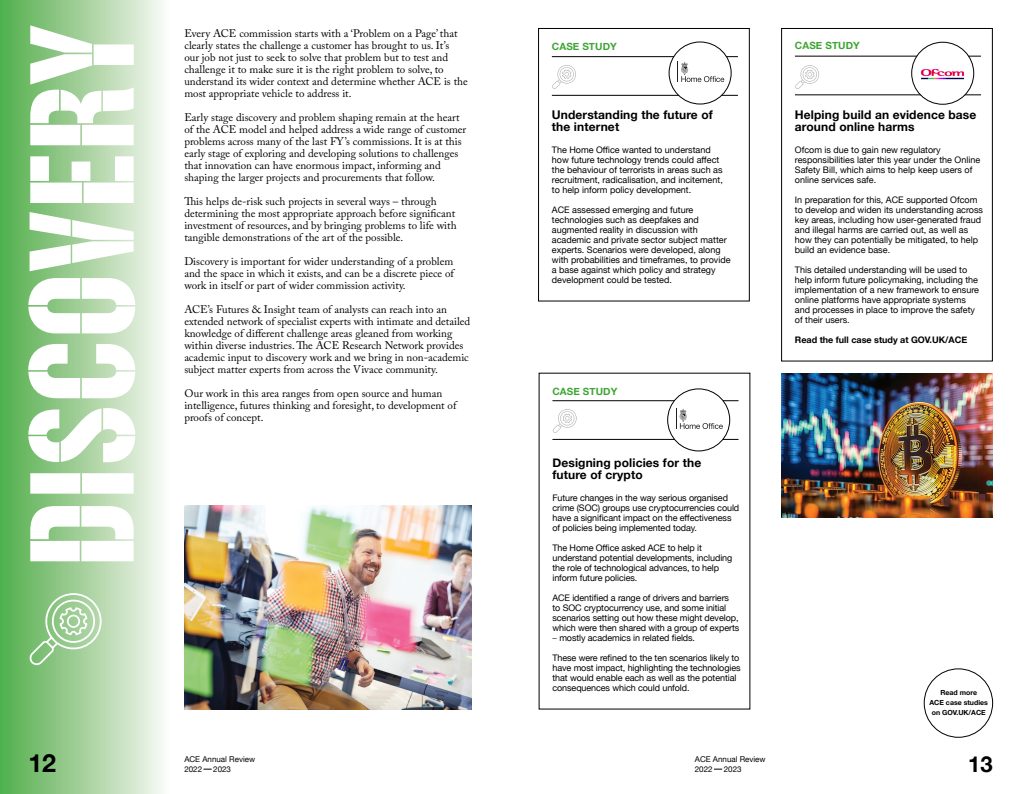
<style>
.page{position:relative;width:1021px;height:794px;background:#fff}
.page>*{position:absolute;margin:0;border:0;box-sizing:border-box;transform-origin:0 0}
.t1{font:148px "Ace Stencil";color:#fff}
.t2{font:700 25px "Helvetica Neue";color:#000}
.t3{font:700 22px "Helvetica Neue";color:#000}
.t4{font:700 12px/12px "Helvetica Neue";letter-spacing:.01em;color:#000}
.t5{font:11px/12px "Adobe Caslon Pro";color:#000}
.t6{font:700 10px "Helvetica Neue";letter-spacing:.01em;color:#3fa535}
.t7{font:9px/10px "Helvetica Neue";color:#000}
.t8{font:700 9px "Helvetica Neue";color:#000}
.t9{font:8px/9.5px "Helvetica Neue";color:#000}
.t10{font:700 7px "Helvetica Neue";color:#000}
.s1{font-family:"Adobe Caslon Pro"}
</style>
<div class="page">
<div style="left:0;top:0;width:170px;height:794px;background:linear-gradient(to right,#52ad4a,#fbf9f6)"></div>
<div style="left:538px;top:28px;width:211px;height:273px;border:1px solid #000"></div>
<img style="left:184px;top:505px;width:287px;height:204px">
<svg style="left:552px;top:65px;width:24px;height:24px"></svg>
<hr style="left:552px;top:56px;width:186px;height:1px;background:#000">
<hr style="left:552px;top:95px;width:186px;height:1px;background:#000">
<div style="left:781px;top:28px;width:211px;height:333px;border:1px solid #000"></div>
<svg style="left:795px;top:65px;width:24px;height:24px"></svg>
<hr style="left:795px;top:56px;width:186px;height:1px;background:#000">
<hr style="left:795px;top:95px;width:186px;height:1px;background:#000">
<svg style="left:552px;top:409px;width:25px;height:24px"></svg>
<hr style="left:552px;top:400px;width:186px;height:1px;background:#000">
<hr style="left:552px;top:439px;width:186px;height:1px;background:#000">
<svg style="left:29px;top:592px;width:73px;height:73px;background:#a6d29f"></svg>
<div style="left:911px;top:42px;width:62px;height:62px;background:#fff;border-radius:50%"></div>
<div style="left:911px;top:42px;width:62px;height:62px;border:1px solid #000;border-radius:50%"></div>
<img style="left:920px;top:68px;width:45px;height:12px">
<img style="left:781px;top:373px;width:211px;height:144px">
<div style="left:923px;top:668px;width:69px;height:69px;border:1px solid #000;border-radius:50%"></div>
<div style="left:669px;top:42px;width:62px;height:62px;background:#fff;border-radius:50%"></div>
<div style="left:669px;top:42px;width:62px;height:62px;border:1px solid #000;border-radius:50%"></div>
<svg style="left:677px;top:62px;width:47px;height:20px"></svg>
<div style="left:667px;top:389px;width:62px;height:62px;background:#fff;border-radius:50%"></div>
<div style="left:667px;top:389px;width:63px;height:62px;border:1px solid #000;border-radius:50%"></div>
<svg style="left:676px;top:409px;width:46px;height:20px"></svg>
<p class="t1" style="left:28px;top:568px;width:545px;rotate:-90deg">DISCOVERY</p>
<p class="t5" style="left:184px;top:27px;width:285px">Every ACE commission starts with a ‘Problem on a Page’ that clearly states the challenge a customer has brought to us. It’s<br>our job not just to seek to solve that problem but to test and challenge it to make sure it is the right problem to solve, to understand its wider context and determine whether ACE is the most appropriate vehicle to address it.</p>
<p class="t5" style="left:184px;top:111px;width:283px">Early stage discovery and problem shaping remain at the heart of the ACE model and helped address a wide range of customer problems across many of the last FY’s commissions. It is at this early stage of exploring and developing solutions to challenges that innovation can have enormous impact, informing and shaping the larger projects and procurements that follow.</p>
<p class="t5" style="left:184px;top:195px;width:274px">This helps de-risk such projects in several ways – through determining the most appropriate approach before significant investment of resources, and by bringing problems to life with tangible demonstrations of the art of the possible.</p>
<p class="t5" style="left:184px;top:255px;width:271px;text-align:justify">Discovery is important for wider understanding of a problem and the space in which it exists, and can be a discrete piece of work in itself or part of wider commission activity.</p>
<p class="t5" style="left:184px;top:303px;width:287px">ACE’s Futures &amp; Insight team of analysts can reach into an extended network of specialist experts with intimate and detailed knowledge of different challenge areas gleaned from working within diverse industries. The ACE Research Network provides academic input to discovery work and we bring in non-academic subject matter experts from across the Vivace community.</p>
<p class="t5" style="left:184px;top:387px;width:274px">Our work in this area ranges from open source and human intelligence, futures thinking and foresight, to development of proofs of concept.</p>
<p class="t6" style="left:552px;top:38px;width:67px">CASE STUDY</p>
<p class="t4" style="left:552px;top:109px;width:162px">Understanding the future of the internet</p>
<p class="t7" style="left:552px;top:146px;width:172px">The Home Office wanted to understand how future technology trends could affect the behaviour of terrorists in areas such as recruitment, radicalisation, and incitement, to help inform policy development.</p>
<p class="t7" style="left:552px;top:206px;width:180px">ACE assessed emerging and future technologies such as deepfakes and augmented reality in discussion with academic and private sector subject matter experts. Scenarios were developed, along with probabilities and timeframes, to provide a base against which policy and strategy development could be tested.</p>
<p class="t6" style="left:552px;top:384px;width:67px">CASE STUDY</p>
<p class="t4" style="left:552px;top:457px;width:150px">Designing policies for the</p>
<p class="t4" style="left:552px;top:469px;width:92px">future of crypto</p>
<p class="t7" style="left:552px;top:493px;width:188px">Future changes in the way serious organised crime (SOC) groups use cryptocurrencies could have a significant impact on the effectiveness of policies being implemented today.</p>
<p class="t7" style="left:552px;top:543px;width:181px">The Home Office asked ACE to help it understand potential developments, including the role of technological advances, to help inform future policies.</p>
<p class="t7" style="left:552px;top:593px;width:188px">ACE identified a range of drivers and barriers<br>to SOC cryptocurrency use, and some initial scenarios setting out how these might develop, which were then shared with a group of experts</p>
<p class="t7" style="left:552px;top:633px;width:144px"><span class="s1">–</span> mostly academics in related fields.</p>
<p class="t7" style="left:552px;top:653px;width:190px">These were refined to the ten scenarios likely to have most impact, highlighting the technologies that would enable each as well as the potential consequences which could unfold.</p>
<p class="t2" style="left:28px;top:743px;width:29px">12</p>
<p class="t9" style="left:694px;top:764px;width:19px">2022</p>
<p class="t9" style="left:723px;top:764px;width:19px">2023</p>
<p class="t9" style="left:184px;top:755px;width:72px">ACE Annual Review<br>2022</p>
<p class="t9" style="left:694px;top:755px;width:72px">ACE Annual Review</p>
<p class="t9" style="left:213px;top:764px;width:19px">2023</p>
<p class="t6" style="left:795px;top:38px;width:67px">CASE STUDY</p>
<p class="t4" style="left:795px;top:109px;width:183px">Helping build an evidence base around online harms</p>
<p class="t7" style="left:795px;top:145px;width:187px">Ofcom is due to gain new regulatory responsibilities later this year under the Online Safety Bill, which aims to help keep users of online services safe.</p>
<p class="t7" style="left:795px;top:195px;width:190px">In preparation for this, ACE supported Ofcom to develop and widen its understanding across key areas, including how user-generated fraud and illegal harms are carried out, as well as how they can potentially be mitigated, to help build an evidence base.</p>
<p class="t7" style="left:795px;top:265px;width:186px">This detailed understanding will be used to help inform future policymaking, including the implementation of a new framework to ensure online platforms have appropriate systems and processes in place to improve the safety of their users.</p>
<p class="t8" style="left:795px;top:333px;width:174px">Read the full case study at GOV.UK/ACE</p>
<p class="t10" style="left:940px;top:687px;width:38px">Read more</p>
<p class="t10" style="left:929px;top:697px;width:60px">ACE case studies</p>
<p class="t10" style="left:931px;top:707px;width:55px">on GOV.UK/ACE</p>
<h3 class="t3" style="left:968px;top:746px;width:26px">13</h3>
</div>
